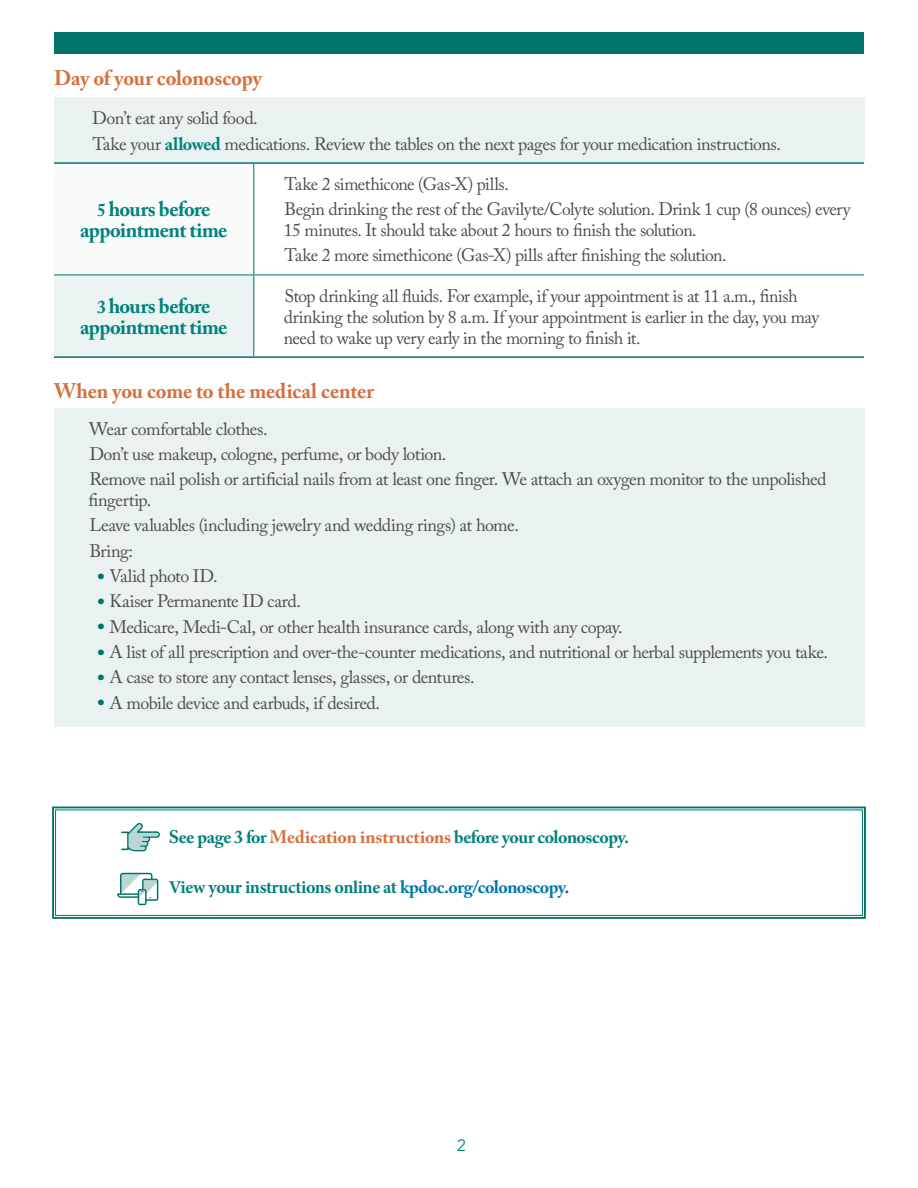
<style>
.page{position:relative;width:918px;height:1188px;background:#fff}
.page>*{position:absolute;margin:0;border:0;box-sizing:border-box;transform-origin:0 0}
.t1{font:700 21px/21px "Adobe Caslon Pro";letter-spacing:-.03em;color:#00827b;text-align:center}
.t2{font:700 21px "Adobe Caslon Pro";letter-spacing:-.01em;color:#d4703d}
.t3{font:18px/21px "Adobe Caslon Pro";letter-spacing:-.03em;color:#4d4d4f}
.t4{font:700 18px "Adobe Caslon Pro";letter-spacing:-.015em;color:#00827b}
.t5{font:700 18px "Minion Pro";letter-spacing:-.025em;color:#00827b}
.t6{font:16.5px "Avenir Next";color:#00827b}
.s1{font-weight:700;color:#00827b}
.s2{font-size:18px}
.s3{font-weight:700;font-size:21px;color:#00746b}
.s4{color:#d4703d}
.s5{font-family:"Adobe Caslon Pro";color:#0079a9}
.s6{font-family:"Adobe Caslon Pro";color:#4d4d4f}
</style>
<div class="page">
<div style="left:54px;top:163px;width:200px;height:112px;background:#f9fbfb"></div>
<div style="left:54px;top:275px;width:200px;height:82px;background:#ecf4f3"></div>
<div style="left:54px;top:32px;width:810px;height:22px;background:#00746b"></div>
<div style="left:54px;top:458px;width:810px;height:73px;background:#e9f2f0"></div>
<hr style="left:54px;top:162px;width:200px;height:2px;background:#00746b">
<hr style="left:254px;top:162px;width:610px;height:2px;background:#00746b">
<hr style="left:54px;top:356px;width:200px;height:2px;background:#00746b">
<hr style="left:254px;top:356px;width:610px;height:2px;background:#00746b">
<hr style="left:54px;top:275px;width:200px;height:1px;background:#00746b">
<hr style="left:254px;top:275px;width:610px;height:1px;background:#00746b">
<hr style="left:253px;top:164px;width:1px;height:111px;background:#00746b">
<hr style="left:253px;top:275px;width:1px;height:81px;background:#00746b">
<div style="left:54px;top:530px;width:810px;height:45px;background:#e9f2f0"></div>
<div style="left:54px;top:555px;width:810px;height:39px;background:#e9f2f0"></div>
<div style="left:54px;top:581px;width:810px;height:38px;background:#e9f2f0"></div>
<div style="left:54px;top:606px;width:810px;height:38px;background:#e9f2f0"></div>
<div style="left:54px;top:631px;width:810px;height:39px;background:#e9f2f0"></div>
<div style="left:54px;top:657px;width:810px;height:38px;background:#e9f2f0"></div>
<div style="left:54px;top:682px;width:810px;height:45px;background:#e9f2f0"></div>
<div style="left:54px;top:408px;width:810px;height:52px;background:#e9f2f0"></div>
<div style="left:54px;top:97px;width:810px;height:45px;background:#e9f2f0"></div>
<div style="left:54px;top:123px;width:810px;height:39px;background:#e9f2f0"></div>
<svg style="left:52px;top:806px;width:814px;height:113px"></svg>
<div style="left:55px;top:810px;width:808px;height:106px;border:1px solid #00746b"></div>
<svg style="left:117px;top:873px;width:41px;height:32px"></svg>
<svg style="left:121px;top:823px;width:39px;height:28px"></svg>
<p class="t2" style="left:54px;top:66px;width:209px">Day of your colonoscopy</p>
<p class="t3" style="left:92px;top:108px;width:167px">Don’t eat any solid food.</p>
<p class="t3" style="left:92px;top:133px;width:690px">Take your <span class="s1">allowed</span> medications. Review the tables on the next pages for your medication instructions.</p>
<p class="t1" style="left:80px;top:198px;width:149px"><span class="s2">5</span> hours before appointment time</p>
<p class="t3" style="left:285px;top:173px;width:226px">Take 2 simethicone (Gas-X) pills.</p>
<p class="t3" style="left:284px;top:198px;width:568px">Begin drinking the rest of the Gavilyte/Colyte solution. Drink 1 cup (8 ounces) every<br>15 minutes. It should take about 2 hours to fnish the solution.</p>
<p class="t3" style="left:285px;top:245px;width:443px">Take 2 more simethicone (Gas-X) pills after fnishing the solution.</p>
<p class="t1" style="left:80px;top:295px;width:149px"><span class="s2">3</span> hours before appointment time</p>
<p class="t3" style="left:284px;top:285px;width:537px">Stop drinking all fuids. For example, if your appointment is at 11 a.m., fnish drinking the solution by 8 a.m. If your appointment is earlier in the day, you may need to wake up very early in the morning to fnish it.</p>
<p class="t2" style="left:54px;top:379px;width:321px">When you come to the medical center</p>
<p class="t3" style="left:89px;top:418px;width:180px">Wear comfortable clothes.</p>
<p class="t3" style="left:89px;top:443px;width:359px">Don’t use makeup, cologne, perfume, or body lotion.</p>
<p class="t3" style="left:89px;top:468px;width:740px">Remove nail polish or artifcial nails from at least one fnger. We attach an oxygen monitor to the unpolished fngertip.</p>
<p class="t3" style="left:89px;top:515px;width:431px">Leave valuables (including jewelry and wedding rings) at home.</p>
<p class="t3" style="left:89px;top:540px;width:45px">Bring:</p>
<p class="t3" style="left:98px;top:565px;width:122px"><span class="s3">•</span> Valid photo ID.</p>
<p class="t3" style="left:98px;top:591px;width:205px"><span class="s3">•</span> Kaiser Permanente ID card.</p>
<p class="t3" style="left:98px;top:616px;width:527px"><span class="s3">•</span> Medicare, Medi-Cal, or other health insurance cards, along with any copay.</p>
<p class="t3" style="left:98px;top:641px;width:732px"><span class="s3">•</span> A list of all prescription and over-the-counter medications, and nutritional or herbal supplements you take.</p>
<p class="t3" style="left:98px;top:667px;width:379px"><span class="s3">•</span> A case to store any contact lenses, glasses, or dentures.</p>
<p class="t3" style="left:98px;top:692px;width:284px"><span class="s3">•</span> A mobile device and earbuds, if desired.</p>
<p class="t4" style="left:169px;top:827px;width:462px">See page 3 for <span class="s4">Medication instructions</span> before your colonoscopy.</p>
<p class="t5" style="left:169px;top:875px;width:402px">View your instructions online at <span class="s5">kpdoc.org/colonoscopy</span><span class="s6">.</span></p>
<p class="t6" style="left:457px;top:1131px;width:11px">2</p>
</div>
